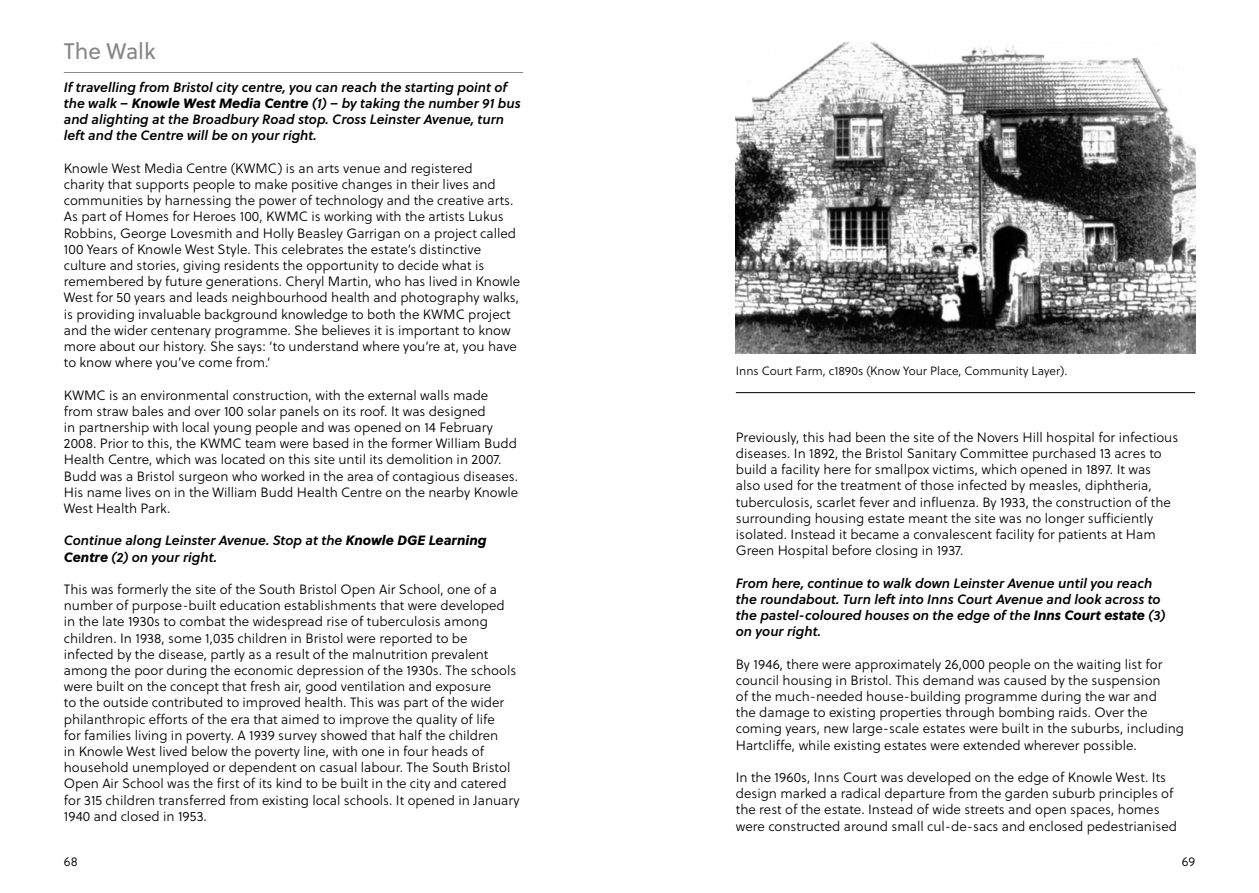
<style>
.page{position:relative;width:1259px;height:893px;background:#fff}
.page>*{position:absolute;margin:0;border:0;box-sizing:border-box;transform-origin:0 0}
.t1{font:22.5px "Soleil";color:#878787}
.t2{font:300 13.5px/16.2px "Soleil";color:#000}
.t3{font:italic 13.5px/16.2px "Soleil Sb";color:#000}
.t4{font:300 12.75px "Soleil";color:#000}
.t5{font:300 12px "Soleil";color:#000}
.s1{font-family:"Soleil Xb"}
</style>
<div class="page">
<hr style="left:64px;top:72px;width:459px;height:1px;background:#878787">
<hr style="left:736px;top:392px;width:459px;height:1px;background:#000">
<img style="left:736px;top:43px;width:459px;height:310px">
<h1 class="t1" style="left:64px;top:35px;width:93px">The Walk</h1>
<p class="t3" style="left:64px;top:78px;width:458px">If travelling from Bristol city centre, you can reach the starting point of the walk – <span class="s1">Knowle West Media Centre</span> (1) – by taking the number 91 bus and alighting at the Broadbury Road stop. Cross Leinster Avenue, turn left and the Centre will be on your right.</p>
<p class="t2" style="left:64px;top:160px;width:458px">Knowle West Media Centre (KWMC) is an arts venue and registered<br>charity that supports people to make positive changes in their lives and communities by harnessing the power of technology and the creative arts.<br>As part of Homes for Heroes 100, KWMC is working with the artists Lukus Robbins, George Lovesmith and Holly Beasley Garrigan on a project called 100 Years of Knowle West Style. This celebrates the estate’s distinctive culture and stories, giving residents the opportunity to decide what is remembered by future generations. Cheryl Martin, who has lived in Knowle West for 50 years and leads neighbourhood health and photography walks, is providing invaluable background knowledge to both the KWMC project and the wider centenary programme. She believes it is important to know more about our history. She says: ‘to understand where you’re at, you have to know where you’ve come from.’</p>
<p class="t2" style="left:64px;top:387px;width:456px">KWMC is an environmental construction, with the external walls made from straw bales and over 100 solar panels on its roof. It was designed<br>in partnership with local young people and was opened on 14 February 2008. Prior to this, the KWMC team were based in the former William Budd Health Centre, which was located on this site until its demolition in 2007.<br>Budd was a Bristol surgeon who worked in the area of contagious diseases.<br>His name lives on in the William Budd Health Centre on the nearby Knowle West Health Park.</p>
<p class="t3" style="left:64px;top:532px;width:424px">Continue along Leinster Avenue. Stop at the <span class="s1">Knowle DGE Learning<br>Centre</span> (2) on your right.</p>
<p class="t2" style="left:64px;top:581px;width:457px">This was formerly the site of the South Bristol Open Air School, one of a number of purpose-built education establishments that were developed in the late 1930s to combat the widespread rise of tuberculosis among children. In 1938, some 1,035 children in Bristol were reported to be infected by the disease, partly as a result of the malnutrition prevalent among the poor during the economic depression of the 1930s. The schools were built on the concept that fresh air, good ventilation and exposure<br>to the outside contributed to improved health. This was part of the wider philanthropic efforts of the era that aimed to improve the quality of life<br>for families living in poverty. A 1939 survey showed that half the children<br>in Knowle West lived below the poverty line, with one in four heads of household unemployed or dependent on casual labour. The South Bristol Open Air School was the first of its kind to be built in the city and catered for 315 children transferred from existing local schools. It opened in January 1940 and closed in 1953.</p>
<p class="t4" style="left:64px;top:852px;width:15px">68</p>
<p class="t4" style="left:1181px;top:852px;width:15px">69</p>
<p class="t5" style="left:736px;top:363px;width:333px">Inns Court Farm, c1890s (Know Your Place, Community Layer).</p>
<p class="t2" style="left:736px;top:429px;width:444px">Previously, this had been the site of the Novers Hill hospital for infectious diseases. In 1892, the Bristol Sanitary Committee purchased 13 acres to build a facility here for smallpox victims, which opened in 1897. It was also used for the treatment of those infected by measles, diphtheria, tuberculosis, scarlet fever and influenza. By 1933, the construction of the surrounding housing estate meant the site was no longer sufficiently isolated. Instead it became a convalescent facility for patients at Ham Green Hospital before closing in 1937.</p>
<p class="t3" style="left:736px;top:574px;width:431px">From here, continue to walk down Leinster Avenue until you reach the roundabout. Turn left into Inns Court Avenue and look across to the pastel-coloured houses on the edge of the <span class="s1">Inns Court estate</span> (3) on your right.</p>
<p class="t2" style="left:736px;top:656px;width:450px">By 1946, there were approximately 26,000 people on the waiting list for council housing in Bristol. This demand was caused by the suspension<br>of the much-needed house-building programme during the war and<br>the damage to existing properties through bombing raids. Over the coming years, new large-scale estates were built in the suburbs, including Hartcliffe, while existing estates were extended wherever possible.</p>
<p class="t2" style="left:736px;top:769px;width:443px">In the 1960s, Inns Court was developed on the edge of Knowle West. Its design marked a radical departure from the garden suburb principles of the rest of the estate. Instead of wide streets and open spaces, homes were constructed around small cul-de-sacs and enclosed pedestrianised</p>
</div>
